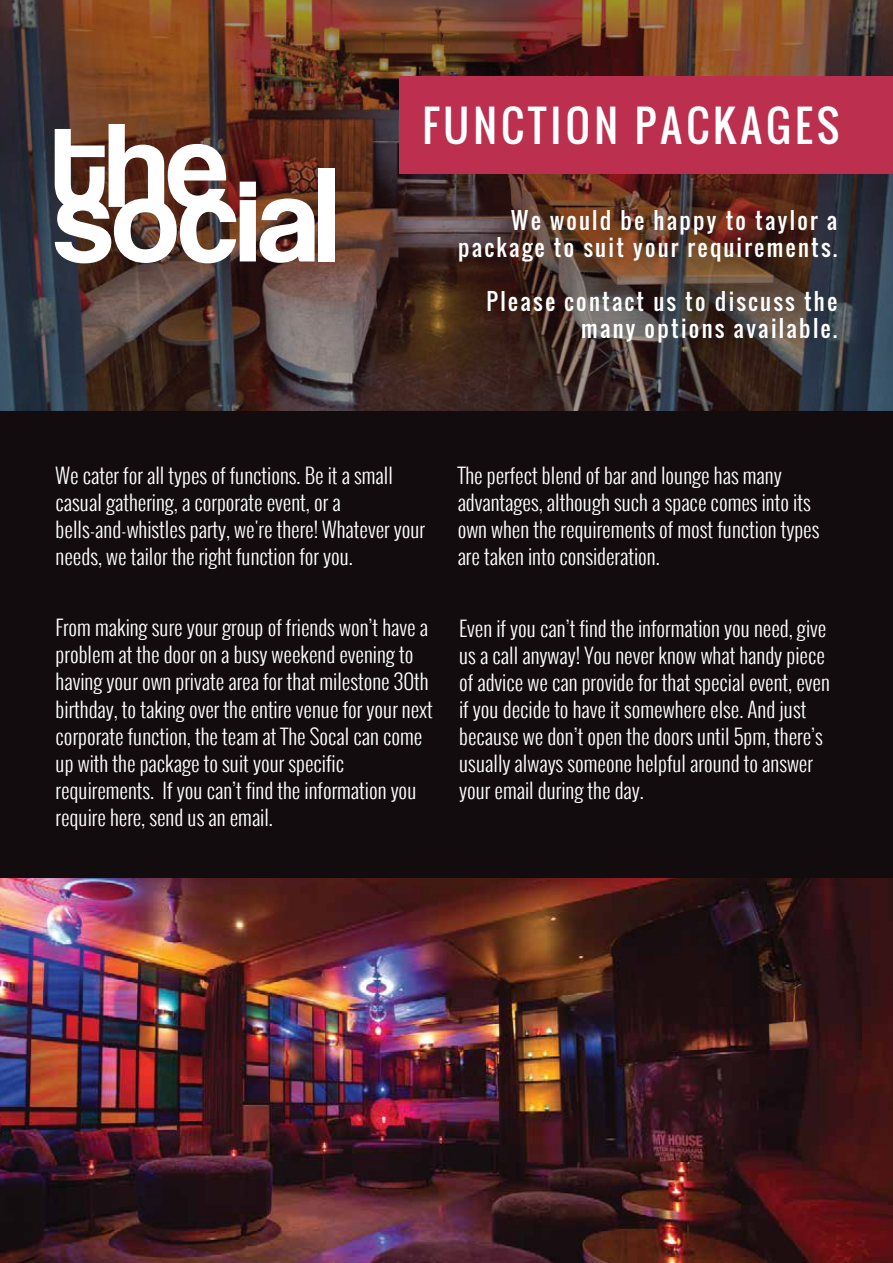
<style>
.page{position:relative;width:893px;height:1263px;background:#130c0e}
.page>*{position:absolute;margin:0;border:0;box-sizing:border-box;transform-origin:0 0}
.t1{font:42px "Oswald";letter-spacing:.1em;color:#fff}
.t2{font:22.5px/27px "Oswald";letter-spacing:.1em;color:#fff;text-align:right}
.t3{font:300 21px/27px "Oswald";color:#fff}
</style>
<div class="page">
<img style="left:0;top:0;width:893px;height:411px">
<img style="left:0;top:878px;width:893px;height:385px">
<img style="left:55px;top:124px;width:260px;height:139px">
<div style="left:318px;top:179px;width:16px;height:82px;background:#fff"></div>
<div style="left:318px;top:168px;width:16px;height:15px;background:#fff"></div>
<div style="left:399px;top:76px;width:494px;height:98px;background:#bc2f4e"></div>
<h1 class="t1" style="left:422px;top:95px;width:418px">FUNCTION PACKAGES</h1>
<p class="t2" style="left:458px;top:207px;width:381px">We would be happy to taylor a package to suit your requirements.</p>
<p class="t2" style="left:487px;top:288px;width:352px">Please contact us to discuss the many options available.</p>
<p class="t3" style="left:56px;top:461px;width:371px">We cater for all types of functions. Be it a small casual gathering, a corporate event, or a bells-and-whistles party, we're there! Whatever your needs, we tailor the right function for you.</p>
<p class="t3" style="left:458px;top:461px;width:363px">The perfect blend of bar and lounge has many advantages, although such a space comes into its own when the requirements of most function types are taken into consideration.</p>
<p class="t3" style="left:56px;top:614px;width:379px">From making sure your group of friends won’t have a problem at the door on a busy weekend evening to having your own private area for that milestone 30th birthday, to taking over the entire venue for your next corporate function, the team at The Socal can come up with the package to suit your specific requirements. If you can’t find the information you require here, send us an email.</p>
<p class="t3" style="left:459px;top:614px;width:372px">Even if you can’t find the information you need, give us a call anyway! You never know what handy piece of advice we can provide for that special event, even if you decide to have it somewhere else. And just because we don’t open the doors until 5pm, there’s usually always someone helpful around to answer your email during the day.</p>
</div>
